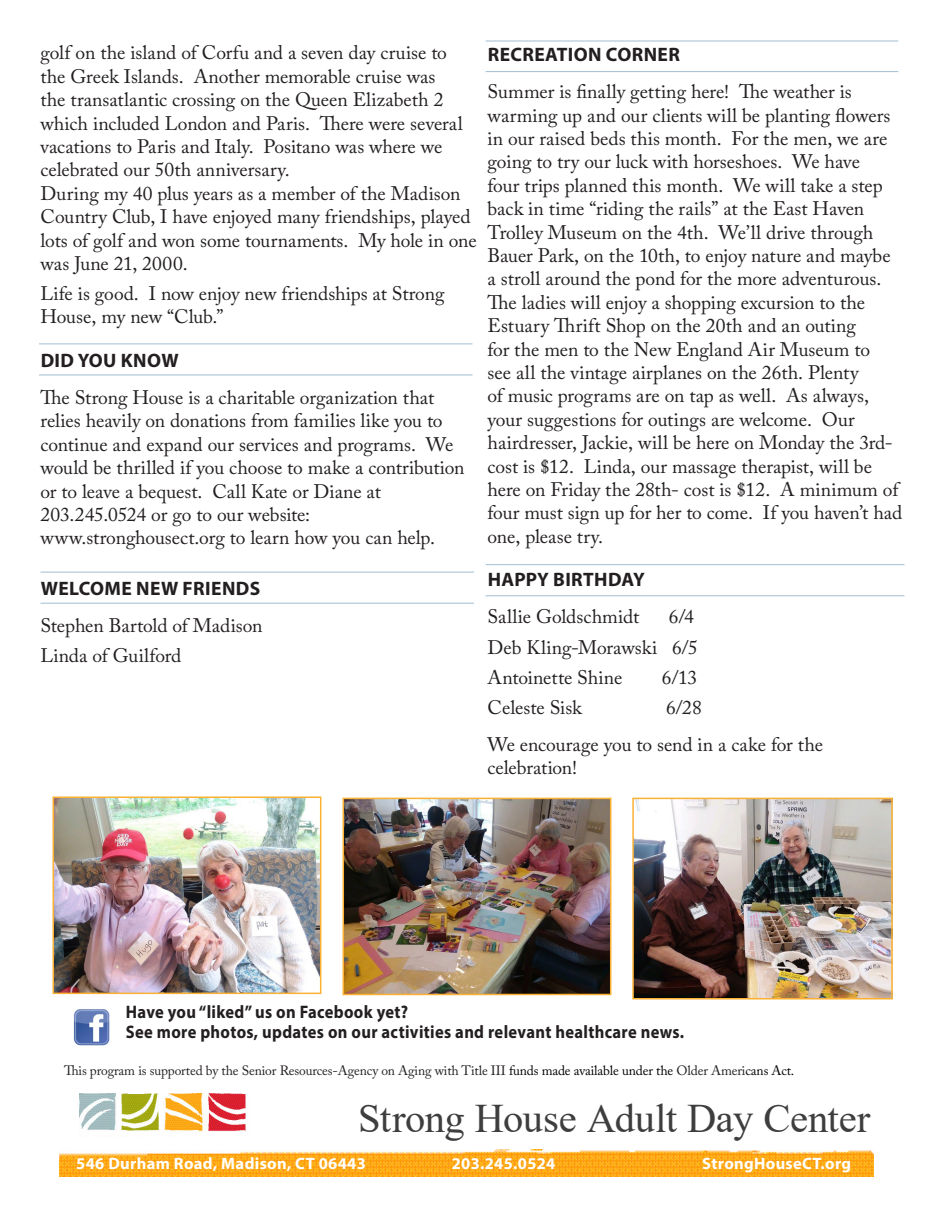
<style>
.page{position:relative;width:945px;height:1215px;background:#fff}
.page>*{position:absolute;margin:0;border:0;box-sizing:border-box;transform-origin:0 0}
.t1{font:40.5px "Times New Roman";letter-spacing:-.01em;color:#3e3e3f}
.t2{font:19.5px/23.4px "Adobe Caslon Pro";letter-spacing:-.005em;color:#231f20}
.Body_Copy_Paragraph{font:700 19.5px "Myriad Pro";letter-spacing:.02em;color:#231f20}
.Body_Copy_Paragraph-2{font:700 18.15px "Myriad Pro";letter-spacing:.02em;color:#231f20;scale:.91 1}
.Body_Copy_Paragraph-3{font:700 16.5px "Myriad Pro";letter-spacing:.02em;color:#fff}
.Body_Copy_Paragraph-4{font:13.5px "Adobe Caslon Pro";letter-spacing:-.01em;color:#231f20}
.s1{color:#000}
</style>
<div class="page">
<img style="left:59px;top:1150px;width:815px;height:27px">
<img style="left:73px;top:1009px;width:37px;height:37px">
<img style="left:346px;top:801px;width:262px;height:191px">
<div style="left:343px;top:798px;width:268px;height:197px;border:2px solid #fbb133"></div>
<img style="left:635px;top:801px;width:255px;height:196px">
<div style="left:632px;top:798px;width:261px;height:202px;border:2px solid #fbb133"></div>
<img style="left:79px;top:1094px;width:167px;height:38px">
<hr style="left:486px;top:71px;width:412px;height:1px;background:#a0bed1">
<hr style="left:486px;top:41px;width:412px;height:1px;background:#a0bed1">
<hr style="left:39px;top:375px;width:433px;height:1px;background:#a0bed1">
<hr style="left:39px;top:344px;width:433px;height:1px;background:#a0bed1">
<img style="left:55px;top:799px;width:263px;height:192px">
<div style="left:52px;top:796px;width:269px;height:198px;border:2px solid #fbb133"></div>
<hr style="left:40px;top:603px;width:434px;height:1px;background:#a0bed1">
<hr style="left:40px;top:572px;width:434px;height:1px;background:#a0bed1">
<hr style="left:486px;top:595px;width:418px;height:1px;background:#a0bed1">
<hr style="left:486px;top:564px;width:418px;height:1px;background:#a0bed1">
<p class="t2" style="left:40px;top:41px;width:424px">golf on the island of Corfu and a seven day cruise to the Greek Islands. Another memorable cruise was the transatlantic crossing on the Queen Elizabeth 2 which included London and Paris. There were several vacations to Paris and Italy. Positano was where we celebrated our 50th anniversary.</p>
<p class="t2" style="left:40px;top:181px;width:438px">During my 40 plus years as a member of the Madison Country Club, I have enjoyed many friendships, played lots of golf and won some tournaments. My hole in one was June 21, 2000.</p>
<p class="t2" style="left:40px;top:282px;width:406px">Life is good. I now enjoy new friendships at Strong<br>House, my new “Club.”</p>
<p class="Body_Copy_Paragraph" style="left:41px;top:348px;width:140px">DID YOU KNOW</p>
<p class="t2" style="left:40px;top:386px;width:426px">The Strong House is a charitable organization that relies heavily on donations from families like you to continue and expand our services and programs. We would be thrilled if you choose to make a contribution or to leave a bequest. Call Kate or Diane at 203.245.0524 or go to our website:</p>
<p class="t2" style="left:40px;top:526px;width:396px">www.stronghousect.org to learn how you can help.</p>
<p class="Body_Copy_Paragraph" style="left:41px;top:576px;width:221px">WELCOME NEW FRIENDS</p>
<p class="t2" style="left:40px;top:613px;width:224px">Stephen Bartold of Madison</p>
<p class="t2" style="left:40px;top:643px;width:142px">Linda of Guilford</p>
<p class="Body_Copy_Paragraph" style="left:488px;top:42px;width:194px">RECREATION CORNER</p>
<p class="t2" style="left:488px;top:80px;width:416px">Summer is finally getting here! The weather is warming up and our clients will be planting flowers in our raised beds this month. For the men, we are going to try our luck with horseshoes. We have<br>four trips planned this month. We will take a step back in time “riding the rails” at the East Haven Trolley Museum on the 4th. We’ll drive through Bauer Park, on the 10th, to enjoy nature and maybe a stroll around the pond for the more adventurous.<br>The ladies will enjoy a shopping excursion to the Estuary Thrift Shop on the 20th and an outing<br>for the men to the New England Air Museum to<br>see all the vintage airplanes on the 26th. Plenty<br>of music programs are on tap as well. As always, your suggestions for outings are welcome. Our hairdresser, Jackie, will be here on Monday the 3rd&shy;cost is $12. Linda, our massage therapist, will be here on Friday the 28th- cost is $12. A minimum of four must sign up for her to come. If you haven’t had one, please try.</p>
<p class="Body_Copy_Paragraph" style="left:488px;top:567px;width:159px">HAPPY BIRTHDAY</p>
<p class="t2" style="left:488px;top:605px;width:153px">Sallie Goldschmidt</p>
<p class="t2" style="left:669px;top:605px;width:27px">6/4</p>
<p class="t2" style="left:488px;top:635px;width:212px">Deb Kling-Morawski 6/5</p>
<p class="t2" style="left:488px;top:665px;width:136px">Antoinette Shine</p>
<p class="t2" style="left:662px;top:665px;width:37px">6/13</p>
<p class="t2" style="left:488px;top:695px;width:96px">Celeste Sisk</p>
<p class="t2" style="left:666px;top:695px;width:37px">6/28</p>
<p class="t2" style="left:488px;top:732px;width:337px">We encourage you to send in a cake for the celebration!</p>
<p class="Body_Copy_Paragraph-2" style="left:126px;top:1000px;width:312px">Have you “liked” us on Facebook yet?</p>
<p class="Body_Copy_Paragraph-2" style="left:126px;top:1020px;width:615px">See more photos, updates on our activities and relevant healthcare news.</p>
<p class="Body_Copy_Paragraph-4" style="left:64px;top:1063px;width:732px">This program is supported by the Senior Resources-Agency on Aging with Title III <span class="s1">funds made available under the</span> Older Ameri<span class="s1">cans Act.</span></p>
<p class="t1" style="left:358px;top:1090px;width:514px">Strong House Adult Day Center</p>
<p class="Body_Copy_Paragraph-3" style="left:76px;top:1153px;width:291px">546 Durham Road, Madison, CT 06443</p>
<p class="Body_Copy_Paragraph-3" style="left:452px;top:1153px;width:105px">203.245.0524</p>
<p class="Body_Copy_Paragraph-3" style="left:702px;top:1153px;width:150px">StrongHouseCT.org</p>
</div>
